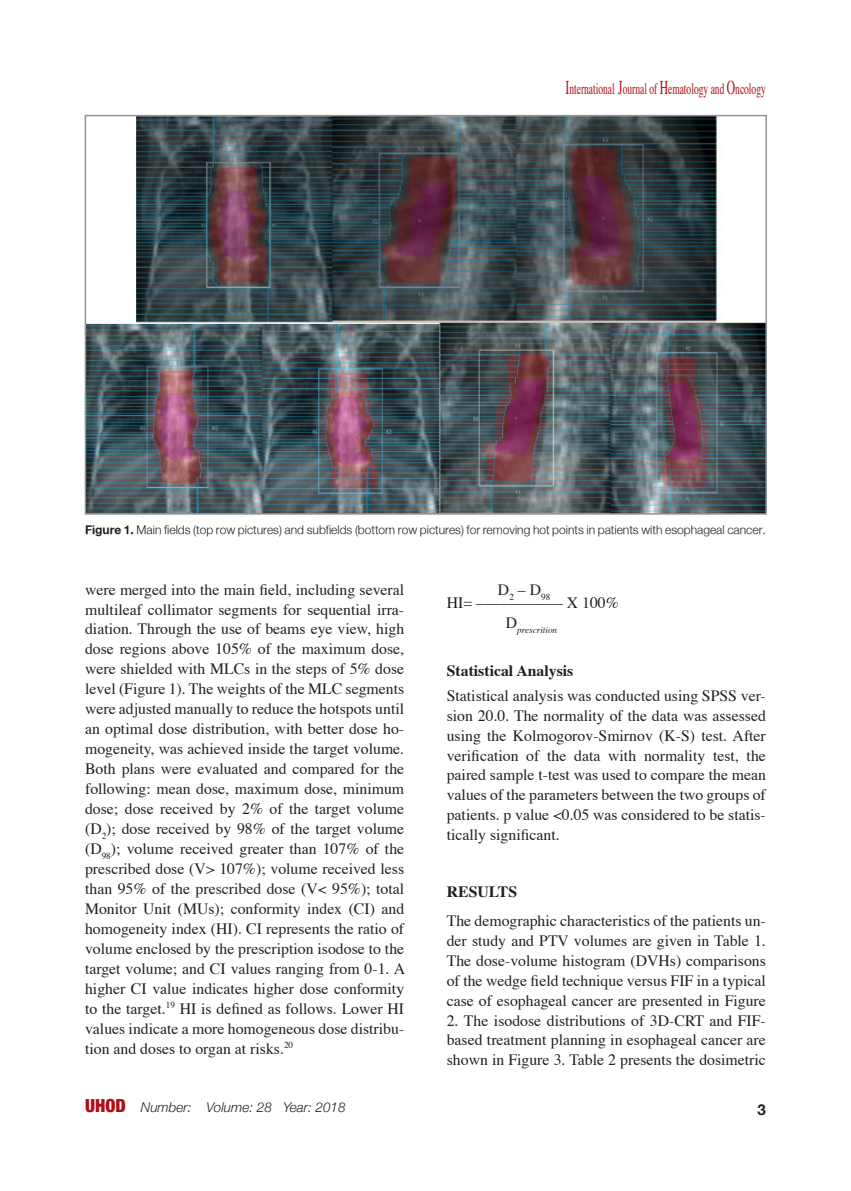
<style>
.page{position:relative;width:851px;height:1191px;background:#fff}
.page>*{position:absolute;margin:0;border:0;box-sizing:border-box;transform-origin:0 0}
.t1{font:15.9px "Times";color:#b00d15;scale:.6 1}
.t2{font:15.75px/20px "Times";color:#231f20;text-align:justify}
.t3{font:700 15.75px "Times";color:#231f20}
.t4{font:700 15px "Helvetica Neue";color:#231f20}
.t5{font:italic 300 13.5px "Helvetica Neue";color:#231f20}
.t6{font:300 12px "Helvetica Neu";color:#231f20}
.t7{font:italic 9.15px "Times";color:#231f20}
.s1{font-size:19.5px}
.s2{font-weight:700}
.s3{font-weight:900;font-style:normal;font-stretch:condensed;font-size:18px;color:#b00d15}
</style>
<div class="page">
<img style="left:88px;top:118px;width:675px;height:393px">
<div style="left:85px;top:115px;width:681px;height:399px;border:2px solid #939598"></div>
<p class="t1" style="left:565px;top:78px;width:335px"><span class="s1">I</span>nternational <span class="s1">J</span>ournal of <span class="s1">H</span>ematology and <span class="s1">O</span>ncology</p>
<p class="t6" style="left:85px;top:522px;width:682px"><span class="s2">Figure 1.</span> Main fields (top row pictures) and subfields (bottom row pictures) for removing hot points in patients with esophageal cancer.</p>
<p class="t2" style="left:85px;top:580px;width:321px">were merged into the main field, including several multileaf collimator segments for sequential irra&shy;diation. Through the use of beams eye view, high dose regions above 105% of the maximum dose, were shielded with MLCs in the steps of 5% dose level (Figure 1). The weights of the MLC segments were adjusted manually to reduce the hotspots until an optimal dose distribution, with better dose ho&shy;mogeneity, was achieved inside the target volume.<br>Both plans were evaluated and compared for the following: mean dose, maximum dose, minimum dose; dose received by 2% of the target volume (D<sub>2</sub>); dose received by 98% of the target volume (D<sub>98</sub>); volume received greater than 107% of the prescribed dose (V&gt; 107%); volume received less than 95% of the prescribed dose (V&lt; 95%); total Monitor Unit (MUs); conformity index (CI) and homogeneity index (HI). CI represents the ratio of volume enclosed by the prescription isodose to the target volume; and CI values ranging from 0-1. A higher CI value indicates higher dose conformity to the target.<sup>19</sup> HI is defined as follows. Lower HI values indicate a more homogeneous dose distribu&shy;tion and doses to organ at risks.<sup>20</sup></p>
<p class="t2" style="left:498px;top:580px;width:54px">D<sub>2</sub> – D<sub>98</sub></p>
<p class="t2" style="left:446px;top:593px;width:174px">HI= ––––––––––– X 100%</p>
<p class="t7" style="left:506px;top:624px;width:53px"><sup>D</sup>prescrition</p>
<p class="t3" style="left:446px;top:660px;width:128px">Statistical Analysis</p>
<p class="t2" style="left:446px;top:686px;width:320px">Statistical analysis was conducted using SPSS ver&shy;sion 20.0. The normality of the data was assessed using the Kolmogorov-Smirnov (K-S) test. After verification of the data with normality test, the paired sample t-test was used to compare the mean values of the parameters between the two groups of patients. p value &lt;0.05 was considered to be statis&shy;tically significant.</p>
<p class="t3" style="left:446px;top:881px;width:72px">RESULTS</p>
<p class="t2" style="left:446px;top:911px;width:320px">The demographic characteristics of the patients un&shy;der study and PTV volumes are given in Table 1.<br>The dose-volume histogram (DVHs) comparisons of the wedge field technique versus FIF in a typical case of esophageal cancer are presented in Figure</p>
<p class="t2" style="left:446px;top:1011px;width:320px">2. The isodose distributions of 3D-CRT and FIF&shy;based treatment planning in esophageal cancer are shown in Figure 3. Table 2 presents the dosimetric</p>
<p class="t5" style="left:85px;top:1096px;width:262px"><span class="s3">UHOD</span> Number: Volume: 28 Year: 2018</p>
<p class="t4" style="left:757px;top:1096px;width:10px">3</p>
</div>
